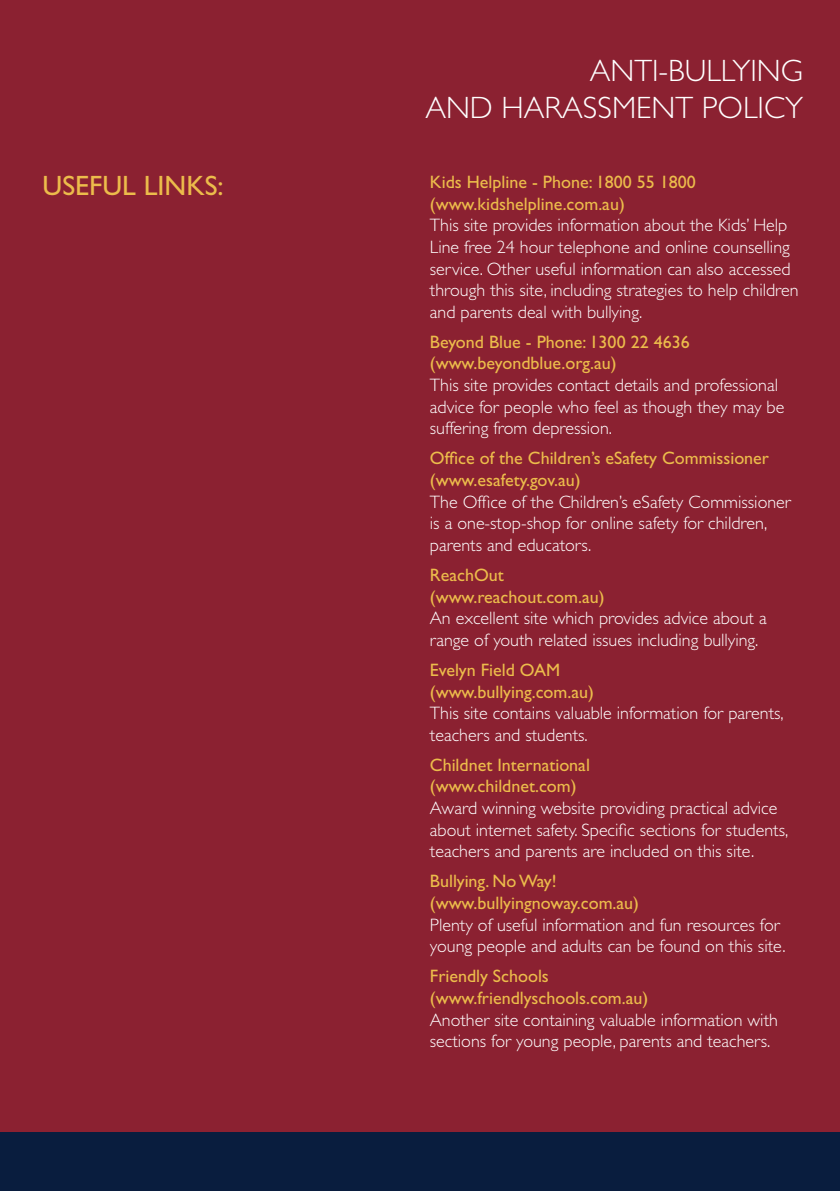
<style>
.page{position:relative;width:840px;height:1191px;background:#fff}
.page>*{position:absolute;margin:0;border:0;box-sizing:border-box;transform-origin:0 0}
.t1{font:300 31px/37.2px "Gill Sans Std";color:#fff;text-align:right}
.t2{font:28px "Gill Sans Std";color:#ecbc4b}
.t3{font:300 18px/21.6px "Gill Sans Std";color:#fff}
.s1{font-weight:400;color:#ecbc4b}
</style>
<div class="page">
<div style="left:0;top:1131px;width:839px;height:60px;background:#091d3e"></div>
<div style="left:0;top:0;width:839px;height:1131px;background:#8b2131"></div>
<p class="t1" style="left:425px;top:52px;width:379px">ANTI-BULLYING<br>AND HARASSMENT POLICY</p>
<p class="t2" style="left:43px;top:169px;width:183px">USEFUL LINKS:</p>
<p class="t3" style="left:429px;top:171px;width:370px"><span class="s1">Kids Helpline - Phone: 1800 55 1800 (www.kidshelpline.com.au)<br></span>This site provides information about the Kids’ Help Line free 24 hour telephone and online counselling service. Other useful information can also accessed through this site, including strategies to help children and parents deal with bullying.</p>
<p class="t3" style="left:429px;top:331px;width:356px"><span class="s1">Beyond Blue - Phone: 1300 22 4636 (www.beyondblue.org.au)<br></span>This site provides contact details and professional advice for people who feel as though they may be suffering from depression.</p>
<p class="t3" style="left:429px;top:448px;width:362px"><span class="s1">Office of the Children’s eSafety Commissioner (www.esafety.gov.au)<br></span>The Office of the Children’s eSafety Commissioner is a one-stop-shop for online safety for children, parents and educators.</p>
<p class="t3" style="left:429px;top:564px;width:338px"><span class="s1">ReachOut<br>(www.reachout.com.au)<br></span>An excellent site which provides advice about a range of youth related issues including bullying.</p>
<p class="t3" style="left:429px;top:659px;width:355px"><span class="s1">Evelyn Field OAM<br>(www.bullying.com.au)<br></span>This site contains valuable information for parents, teachers and students.</p>
<p class="t3" style="left:429px;top:754px;width:359px"><span class="s1">Childnet International<br>(www.childnet.com)<br></span>Award winning website providing practical advice about internet safety. Specific sections for students, teachers and parents are included on this site.</p>
<p class="t3" style="left:429px;top:870px;width:357px"><span class="s1">Bullying. No Way!<br>(www.bullyingnoway.com.au)<br></span>Plenty of useful information and fun resources for young people and adults can be found on this site.</p>
<p class="t3" style="left:429px;top:965px;width:349px"><span class="s1">Friendly Schools<br>(www.friendlyschools.com.au)<br></span>Another site containing valuable information with sections for young people, parents and teachers.</p>
</div>
